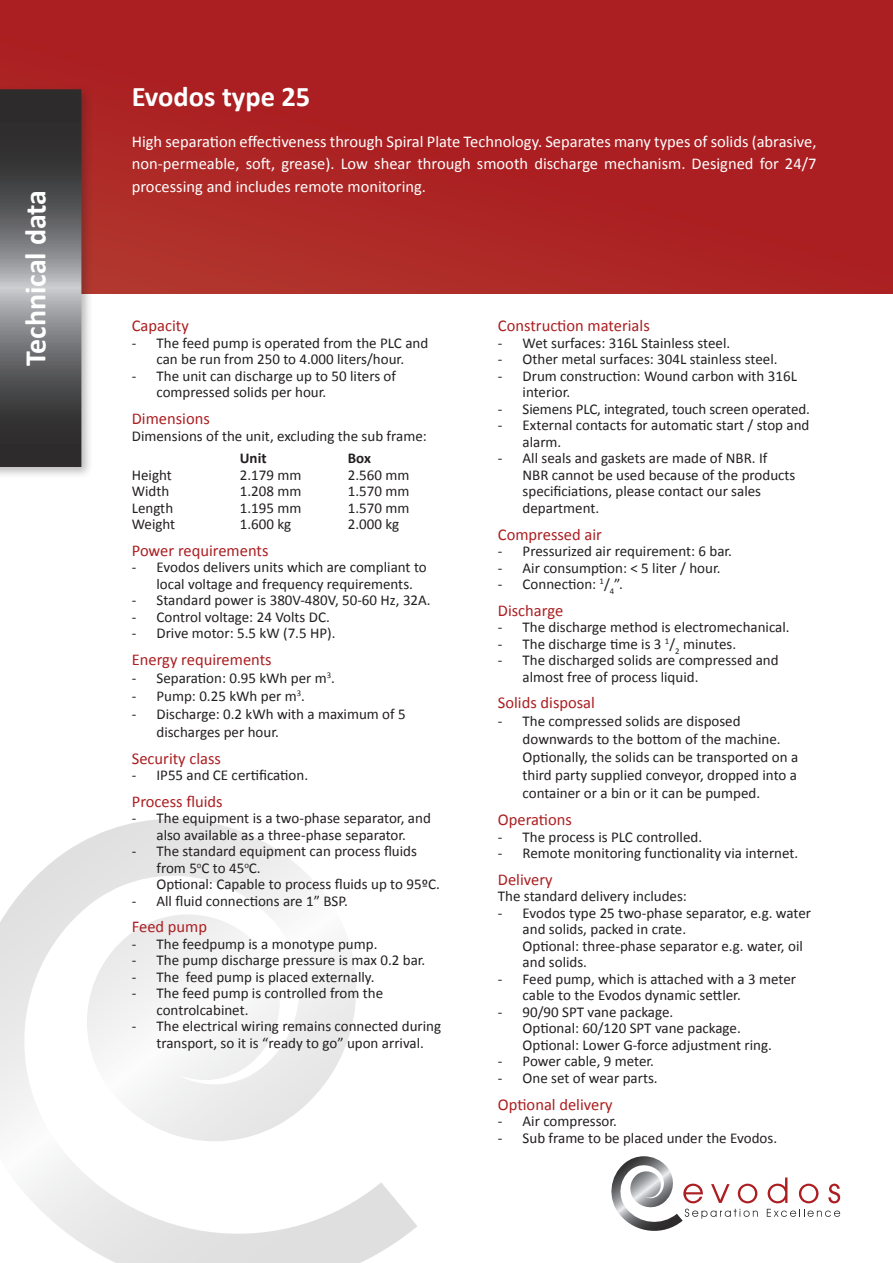
<style>
.page{position:relative;width:893px;height:1263px;background:#fff}
.page>*{position:absolute;margin:0;border:0;box-sizing:border-box;transform-origin:0 0}
.t1{font:700 30px "Calibri";color:#fff}
.t2{font:700 28.5px "Calibri";color:#fff}
.t3{font:16.5px/22.5px "Calibri";color:#fff;text-align:justify}
.t4{font:16.5px "Calibri";color:#ab1e21}
.t5{font:15px/16.5px "Calibri";color:#231f20}
.t6{font:700 15px "Calibri";color:#231f20}
</style>
<div class="page">
<svg style="left:0;top:819px;width:417px;height:444px"></svg>
<svg style="left:0;top:0;width:893px;height:294px;background:#ac2223"></svg>
<div style="left:0;top:85px;width:94px;height:394px;background:#231f20;opacity:.3"></div>
<svg style="left:0;top:89px;width:81px;height:378px;background:#5b5b5d"></svg>
<svg style="left:768px;top:1177px;width:19px;height:26px"></svg>
<svg style="left:799px;top:1184px;width:19px;height:19px"></svg>
<svg style="left:828px;top:1184px;width:12px;height:19px"></svg>
<svg style="left:611px;top:1156px;width:147px;height:75px"></svg>
<svg style="left:767px;top:1209px;width:73px;height:8px"></svg>
<h1 class="t1" style="left:16px;top:366px;width:178px;rotate:-90deg">Technical data</h1>
<h2 class="t2" style="left:132px;top:79px;width:180px">Evodos type 25</h2>
<p class="t3" style="left:132px;top:130px;width:686px">High separation effectiveness through Spiral Plate Technology. Separates many types of solids (abrasive, non-permeable, soft, grease). Low shear through smooth discharge mechanism. Designed for 24/7 processing and includes remote monitoring.</p>
<p class="t4" style="left:132px;top:315px;width:59px">Capacity</p>
<p class="t5" style="left:132px;top:335px;width:298px;text-align:center">- The feed pump is operated from the PLC and can be run from 250 to 4.000 liters/hour.</p>
<p class="t5" style="left:156px;top:368px;width:241px;text-indent:-25px">- The unit can discharge up to 50 liters of compressed solids per hour.</p>
<p class="t4" style="left:132px;top:408px;width:80px">Dimensions</p>
<p class="t5" style="left:132px;top:427px;width:297px">Dimensions of the unit, excluding the sub frame:</p>
<p class="t6" style="left:240px;top:448px;width:28px">Unit</p>
<p class="t6" style="left:348px;top:448px;width:25px">Box</p>
<p class="t5" style="left:132px;top:466px;width:42px">Height</p>
<p class="t5" style="left:240px;top:466px;width:63px">2.179 mm</p>
<p class="t5" style="left:348px;top:466px;width:63px">2.560 mm</p>
<p class="t5" style="left:132px;top:483px;width:39px">Width</p>
<p class="t5" style="left:240px;top:483px;width:63px">1.208 mm</p>
<p class="t5" style="left:348px;top:483px;width:63px">1.570 mm</p>
<p class="t5" style="left:132px;top:499px;width:43px">Length</p>
<p class="t5" style="left:240px;top:499px;width:63px">1.195 mm</p>
<p class="t5" style="left:348px;top:499px;width:63px">1.570 mm</p>
<p class="t5" style="left:132px;top:516px;width:45px">Weight</p>
<p class="t5" style="left:240px;top:516px;width:53px">1.600 kg</p>
<p class="t5" style="left:348px;top:516px;width:53px">2.000 kg</p>
<p class="t4" style="left:132px;top:540px;width:138px">Power requirements</p>
<p class="t5" style="left:156px;top:559px;width:272px;text-indent:-25px">- Evodos delivers units which are compliant to local voltage and frequency requirements.</p>
<p class="t5" style="left:132px;top:592px;width:300px">- Standard power is 380V-480V, 50-60 Hz, 32A.</p>
<p class="t5" style="left:132px;top:608px;width:199px">- Control voltage: 24 Volts DC.</p>
<p class="t5" style="left:132px;top:625px;width:205px">- Drive motor: 5.5 kW (7.5 HP).</p>
<p class="t4" style="left:132px;top:649px;width:141px">Energy requirements</p>
<p class="t5" style="left:132px;top:670px;width:205px">- Separation: 0.95 kWh per m<sup>3</sup>.</p>
<p class="t5" style="left:132px;top:688px;width:175px">- Pump: 0.25 kWh per m<sup>3</sup>.</p>
<p class="t5" style="left:156px;top:705px;width:251px;line-height:18px;text-indent:-25px">- Discharge: 0.2 kWh with a maximum of 5 discharges per hour.</p>
<p class="t4" style="left:132px;top:748px;width:91px">Security class</p>
<p class="t5" style="left:132px;top:767px;width:178px">- IP55 and CE certification.</p>
<p class="t4" style="left:132px;top:791px;width:92px">Process fluids</p>
<p class="t5" style="left:132px;top:810px;width:301px;text-align:center">- The equipment is a two-phase separator, and also available as a three-phase separator.</p>
<p class="t5" style="left:156px;top:843px;width:285px;text-indent:-25px">- The standard equipment can process fluids from 5<sup>o</sup>C to 45<sup>o</sup>C.<br>Optional: Capable to process fluids up to 95ºC.</p>
<p class="t5" style="left:132px;top:893px;width:218px">- All fluid connections are 1” BSP.</p>
<p class="t4" style="left:132px;top:916px;width:77px">Feed pump</p>
<p class="t5" style="left:132px;top:936px;width:247px">- The feedpump is a monotype pump.</p>
<p class="t5" style="left:132px;top:952px;width:295px">- The pump discharge pressure is max 0.2 bar.</p>
<p class="t5" style="left:132px;top:969px;width:244px">- The feed pump is placed externally.</p>
<p class="t5" style="left:156px;top:985px;width:228px;text-indent:-25px">- The feed pump is controlled from the controlcabinet.</p>
<p class="t5" style="left:132px;top:1018px;width:311px;text-align:center">- The electrical wiring remains connected during transport, so it is “ready to go” upon arrival.</p>
<p class="t4" style="left:498px;top:315px;width:153px">Construction materials</p>
<p class="t5" style="left:498px;top:335px;width:234px">- Wet surfaces: 316L Stainless steel.</p>
<p class="t5" style="left:498px;top:351px;width:281px">- Other metal surfaces: 304L stainless steel.</p>
<p class="t5" style="left:523px;top:368px;width:276px;text-indent:-25px">- Drum construction: Wound carbon with 316L interior.</p>
<p class="t5" style="left:498px;top:401px;width:313px">- Siemens PLC, integrated, touch screen operated.</p>
<p class="t5" style="left:523px;top:417px;width:288px;text-indent:-25px">- External contacts for automatic start / stop and alarm.</p>
<p class="t5" style="left:523px;top:450px;width:274px;text-indent:-25px">- All seals and gaskets are made of NBR. If NBR cannot be used because of the products specificiations, please contact our sales department.</p>
<p class="t4" style="left:498px;top:524px;width:106px">Compressed air</p>
<p class="t5" style="left:498px;top:543px;width:236px">- Pressurized air requirement: 6 bar.</p>
<p class="t5" style="left:498px;top:559px;width:224px">- Air consumption: &lt; 5 liter / hour.</p>
<p class="t5" style="left:498px;top:576px;width:126px">- Connection: <sup>1</sup>/<sub>4</sub>”.</p>
<p class="t4" style="left:498px;top:600px;width:67px">Discharge</p>
<p class="t5" style="left:498px;top:619px;width:293px">- The discharge method is electromechanical.</p>
<p class="t5" style="left:498px;top:635px;width:240px">- The discharge time is 3 <sup>1</sup>/<sub>2</sub> minutes.</p>
<p class="t5" style="left:523px;top:652px;width:258px;text-indent:-25px">- The discharged solids are compressed and almost free of process liquid.</p>
<p class="t4" style="left:498px;top:692px;width:99px">Solids disposal</p>
<p class="t5" style="left:523px;top:712px;width:277px;line-height:18px;text-indent:-25px">- The compressed solids are disposed downwards to the bottom of the machine.<br>Optionally, the solids can be transported on a third party supplied conveyor, dropped into a container or a bin or it can be pumped.</p>
<p class="t4" style="left:498px;top:809px;width:75px">Operations</p>
<p class="t5" style="left:498px;top:828px;width:206px">- The process is PLC controlled.</p>
<p class="t5" style="left:498px;top:845px;width:302px">- Remote monitoring functionality via internet.</p>
<p class="t4" style="left:498px;top:869px;width:56px">Delivery</p>
<p class="t5" style="left:498px;top:888px;width:191px">The standard delivery includes:</p>
<p class="t5" style="left:523px;top:905px;width:290px;text-indent:-25px">- Evodos type 25 two-phase separator, e.g. water and solids, packed in crate.<br>Optional: three-phase separator e.g. water, oil and solids.</p>
<p class="t5" style="left:523px;top:971px;width:275px;text-indent:-25px">- Feed pump, which is attached with a 3 meter cable to the Evodos dynamic settler.</p>
<p class="t5" style="left:523px;top:1004px;width:251px;text-indent:-25px">- 90/90 SPT vane package.<br>Optional: 60/120 SPT vane package.<br>Optional: Lower G-force adjustment ring.</p>
<p class="t5" style="left:498px;top:1053px;width:158px">- Power cable, 9 meter.</p>
<p class="t5" style="left:498px;top:1070px;width:161px">- One set of wear parts.</p>
<p class="t4" style="left:498px;top:1093px;width:116px">Optional delivery</p>
<p class="t5" style="left:498px;top:1113px;width:121px">- Air compressor.</p>
<p class="t5" style="left:498px;top:1129px;width:281px">- Sub frame to be placed under the Evodos.</p>
</div>
